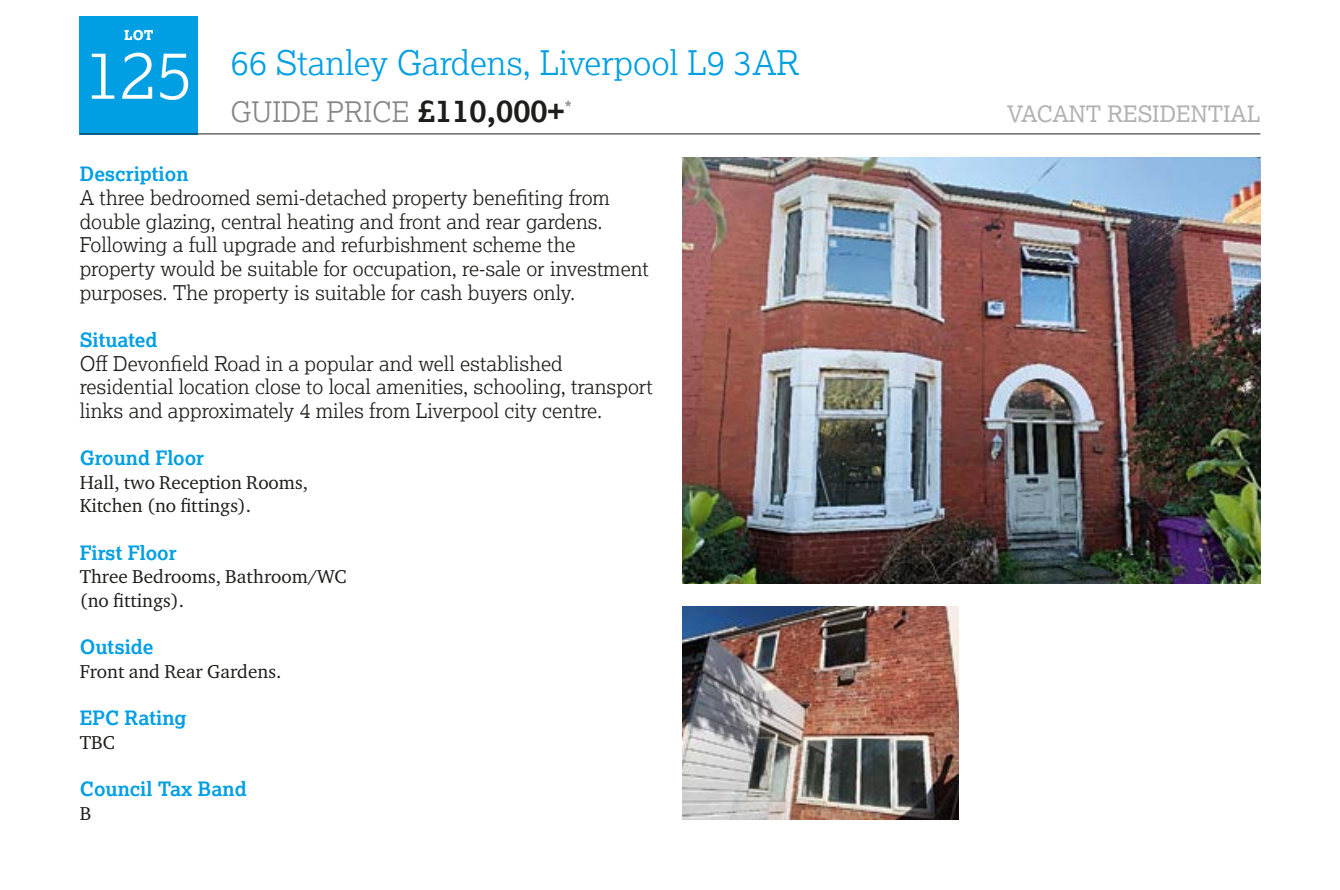
<style>
.page{position:relative;width:1340px;height:890px;background:#fff}
.page>*{position:absolute;margin:0;border:0;box-sizing:border-box;transform-origin:0 0}
.t1{font:300 67.5px "Lexia";color:#fff}
.t2{font:300 33.75px "Lexia";color:#009fe3}
.t3{font:300 28.12px "Lexia";color:#878787}
.t4{font:22.5px "Lexia";color:#b3b2b2}
.t5{font:300 20.25px/23.6px "Lexia";color:#1d1d1b}
.t6{font:20.25px "Lexia";color:#878787}
.t7{font:700 19.8px "Lexia";color:#009fe3}
.t8{font:19.12px/23.6px "Charter ITC Pro";color:#1d1d1b}
.t9{font:800 13.5px "Lexia";color:#fff}
.s1{font-weight:700;font-size:31.5px;color:#1d1d1b}
</style>
<div class="page">
<div style="left:80px;top:16px;width:118px;height:118px;background:#009fe3"></div>
<hr style="left:80px;top:133px;width:1180px;height:1px;background:#1d1d1b">
<img style="left:682px;top:607px;width:276px;height:212px">
<img style="left:682px;top:158px;width:578px;height:425px">
<p class="t9" style="left:124px;top:26px;width:31px">LOT</p>
<h1 class="t1" style="left:85px;top:32px;width:110px">125</h1>
<h2 class="t2" style="left:230px;top:42px;width:570px">66 Stanley Gardens, Liverpool L9 3AR</h2>
<h3 class="t3" style="left:230px;top:94px;width:335px">GUIDE PRICE <span class="s1">£110,000+</span></h3>
<p class="t4" style="left:1006px;top:100px;width:255px">VACANT RESIDENTIAL</p>
<p class="t6" style="left:564px;top:95px;width:9px">*</p>
<p class="t7" style="left:80px;top:162px;width:110px">Description</p>
<p class="t5" style="left:80px;top:185px;width:570px">A three bedroomed semi-detached property benefiting from double glazing, central heating and front and rear gardens.<br>Following a full upgrade and refurbishment scheme the property would be suitable for occupation, re-sale or investment purposes. The property is suitable for cash buyers only.</p>
<p class="t7" style="left:80px;top:327px;width:79px">Situated</p>
<p class="t5" style="left:80px;top:351px;width:574px">Off Devonfield Road in a popular and well established residential location close to local amenities, schooling, transport links and approximately 4 miles from Liverpool city centre.</p>
<p class="t7" style="left:80px;top:445px;width:126px">Ground Floor</p>
<p class="t8" style="left:80px;top:470px;width:230px">Hall, two Reception Rooms,<br>Kitchen (no fittings).</p>
<p class="t7" style="left:80px;top:540px;width:98px">First Floor</p>
<p class="t8" style="left:80px;top:564px;width:268px">Three Bedrooms, Bathroom/WC (no fittings).</p>
<p class="t7" style="left:80px;top:634px;width:75px">Outside</p>
<p class="t8" style="left:80px;top:659px;width:203px">Front and Rear Gardens.</p>
<p class="t7" style="left:80px;top:705px;width:108px">EPC Rating</p>
<p class="t8" style="left:80px;top:730px;width:37px">TBC</p>
<p class="t7" style="left:80px;top:776px;width:168px">Council Tax Band</p>
<p class="t8" style="left:80px;top:801px;width:13px">B</p>
</div>
